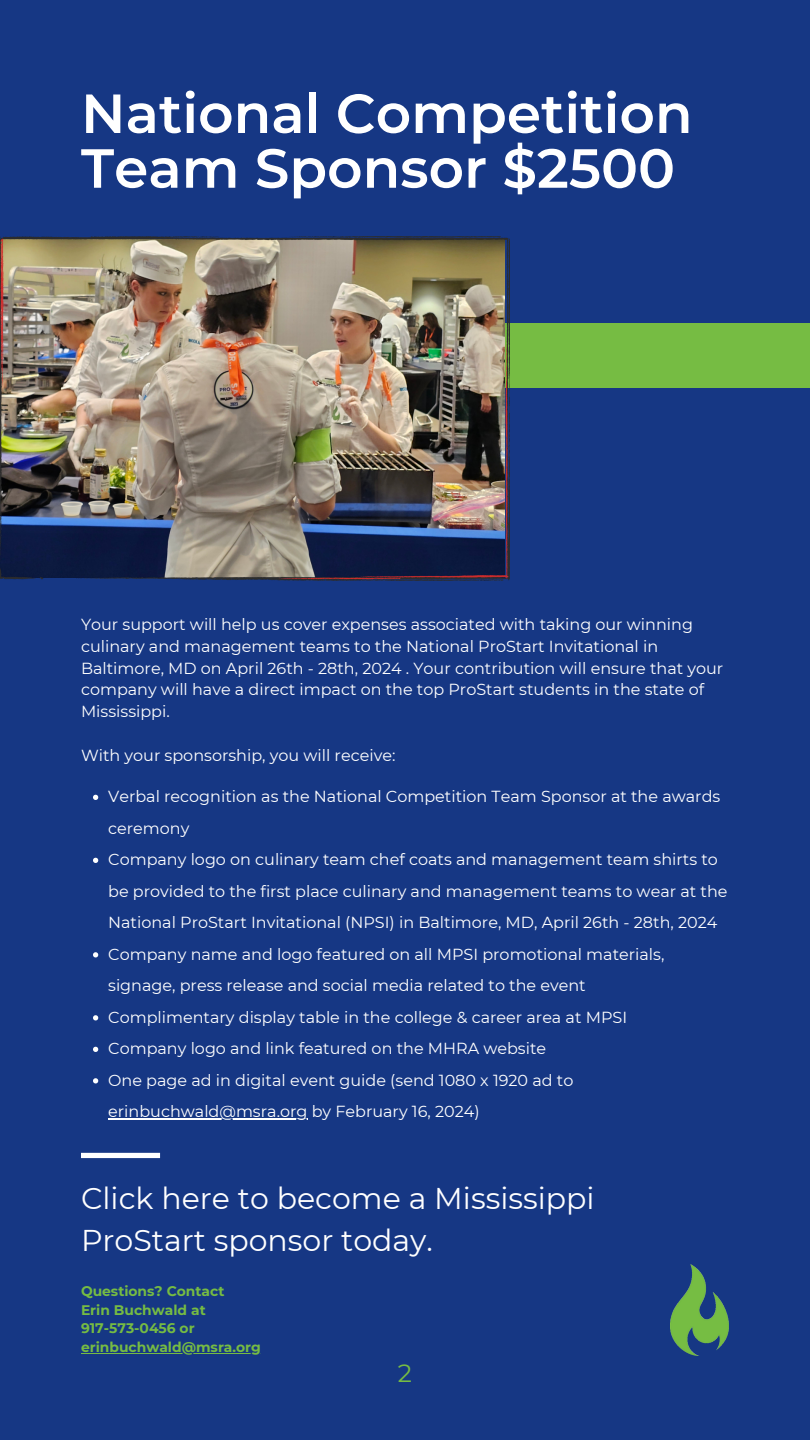
<style>
.page{position:relative;width:810px;height:1440px;background:#163784}
.page>*{position:absolute;margin:0;border:0;box-sizing:border-box;transform-origin:0 0}
.t1{font:600 55px/54.8px "Montserrat";color:#fff}
.t2{font:30px/42px "Montserrat";color:#fff}
.t3{font:25px "Montserrat";color:#76bc43}
.t4{font:16px/31.5px "Montserrat";color:#fff}
.t5{font:700 13.9px "Montserrat";color:#76bc43}
</style>
<div class="page">
<div style="left:0;top:324px;width:810px;height:64px;background:#76bc43"></div>
<img style="left:0;top:236px;width:509px;height:344px">
<svg style="left:93px;top:795px;width:5px;height:5px"></svg>
<svg style="left:93px;top:858px;width:5px;height:5px"></svg>
<svg style="left:93px;top:952px;width:5px;height:5px"></svg>
<svg style="left:93px;top:1015px;width:5px;height:5px"></svg>
<svg style="left:93px;top:1047px;width:5px;height:5px"></svg>
<svg style="left:93px;top:1078px;width:5px;height:5px"></svg>
<hr style="left:108px;top:1119px;width:199px;height:1px;background:#fff">
<div style="left:81px;top:1153px;width:79px;height:5px;background:#fff"></div>
<img style="left:671px;top:1265px;width:58px;height:91px">
<hr style="left:81px;top:1353px;width:180px;height:1px;background:#76bc43">
<p class="t1" style="left:81px;top:86px;width:613px">National Competition<br>Team Sponsor $2500</p>
<p class="t4" style="left:81px;top:614px;width:644px;line-height:21.8px">Your support will help us cover expenses associated with taking our winning culinary and management teams to the National ProStart Invitational in Baltimore, MD on April 26th - 28th, 2024 . Your contribution will ensure that your company will have a direct impact on the top ProStart students in the state of Mississippi.</p>
<p class="t4" style="left:81px;top:739px;width:316px">With your sponsorship, you will receive:</p>
<p class="t4" style="left:108px;top:781px;width:614px">Verbal recognition as the National Competition Team Sponsor at the awards ceremony</p>
<p class="t4" style="left:108px;top:844px;width:621px">Company logo on culinary team chef coats and management team shirts to be provided to the first place culinary and management teams to wear at the<br>National ProStart Invitational (NPSI) in Baltimore, MD, April 26th - 28th, 2024</p>
<p class="t4" style="left:108px;top:938px;width:558px">Company name and logo featured on all MPSI promotional materials, signage, press release and social media related to the event</p>
<p class="t4" style="left:108px;top:1001px;width:520px">Complimentary display table in the college &amp; career area at MPSI</p>
<p class="t4" style="left:108px;top:1033px;width:440px">Company logo and link featured on the MHRA website</p>
<p class="t4" style="left:108px;top:1064px;width:467px">One page ad in digital event guide (send 1080 x 1920 ad to erinbuchwald@msra.org by February 16, 2024)</p>
<p class="t2" style="left:81px;top:1178px;width:515px">Click here to become a Mississippi<br>ProStart sponsor today.</p>
<p class="t5" style="left:81px;top:1283px;width:145px">Questions? Contact</p>
<p class="t5" style="left:81px;top:1301px;width:126px">Erin Buchwald at</p>
<p class="t5" style="left:81px;top:1320px;width:115px">917-573-0456 or</p>
<p class="t5" style="left:81px;top:1339px;width:181px">erinbuchwald@msra.org</p>
<p class="t3" style="left:398px;top:1358px;width:16px">2</p>
</div>
